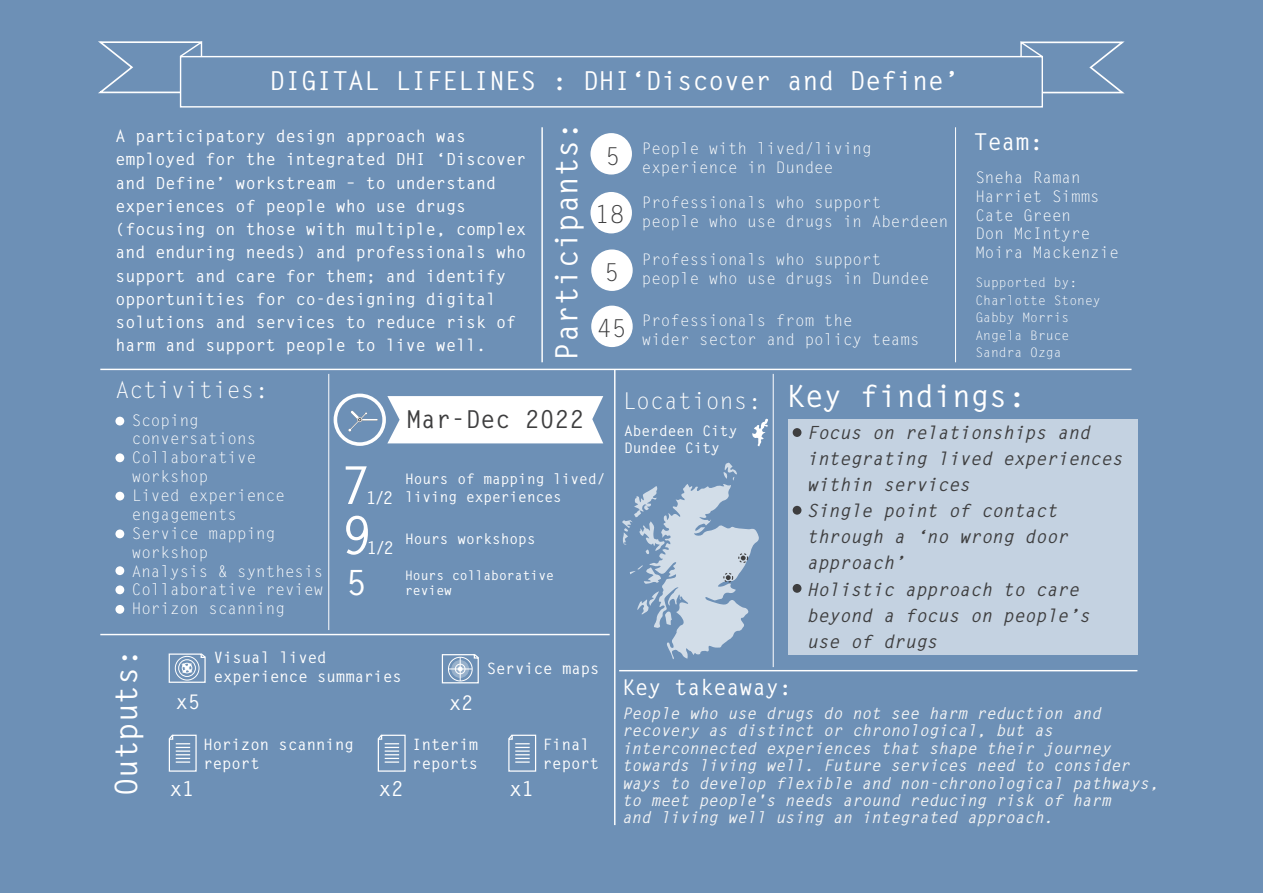
<style>
.page{position:relative;width:1263px;height:893px;background:#6d90b6}
.page>*{position:absolute;margin:0;border:0;box-sizing:border-box;transform-origin:0 0}
.t1{font:700 52.2px "Letter Gothic Std";color:#fff}
.t2{font:700 34.8px "Letter Gothic Std";color:#fff}
.t3{font:700 30.75px "Letter Gothic Std";color:#fff}
.t4{font:700 26.1px "Letter Gothic Std";color:#fff}
.t5{font:700 24.75px "Letter Gothic Std";color:#3e3e3f}
.t6{font:24.75px "Letter Gothic Std";color:#3e3e3f}
.t7{font:23.25px "Letter Gothic Std";color:#fff}
.t8{font:700 23.25px "Letter Gothic Std";color:#fff}
.t9{font:700 21.75px "Letter Gothic Std";color:#fff}
.t10{font:700 20.55px "Letter Gothic Std";color:#fff}
.t11{font:700 20.1px "Letter Gothic Std";color:#fff}
.t12{font:italic 700 18.15px/26.1px "Letter Gothic Std";color:#3e3e3f}
.t13{font:700 17.4px "Letter Gothic Std";color:#fff}
.t14{font:700 16.65px/23.2px "Letter Gothic Std";color:#fff}
.t15{font:15.9px/18.9px "Letter Gothic Std";color:#fff}
.t16{font:italic 700 15.9px/17.4px "Letter Gothic Std";color:#f2f3f4}
.t17{font:700 15.75px/18.8px "Letter Gothic Std";color:#fff}
.t18{font:700 14.55px/17.4px "Letter Gothic Std";color:#fff}
.t19{font:13.05px/17.4px "Letter Gothic Std";color:#fff}
.t20{font:700 13.05px/15.8px "Letter Gothic Std";color:#fff}
.s1{font-size:24.75px;color:#3e3e3f}
.s2{font-size:17.4px}
</style>
<div class="page">
<div style="left:788px;top:419px;width:349px;height:236px;background:#c4d2e1"></div>
<hr style="left:328px;top:374px;width:1px;height:256px;background:#fff">
<hr style="left:619px;top:670px;width:518px;height:1px;background:#fff">
<hr style="left:100px;top:634px;width:510px;height:1px;background:#fff">
<svg style="left:98px;top:41px;width:105px;height:53px"></svg>
<div style="left:180px;top:56px;width:863px;height:52px;border:1px solid #fff"></div>
<svg style="left:1019px;top:41px;width:106px;height:53px"></svg>
<hr style="left:100px;top:369px;width:1031px;height:1px;background:#fff">
<hr style="left:955px;top:127px;width:1px;height:235px;background:#fff">
<svg style="left:377px;top:734px;width:29px;height:38px"></svg>
<div style="left:115px;top:417px;width:9px;height:8px;background:#fff;border-radius:50%"></div>
<div style="left:115px;top:453px;width:9px;height:9px;background:#fff;border-radius:50%"></div>
<div style="left:115px;top:492px;width:9px;height:8px;background:#fff;border-radius:50%"></div>
<div style="left:115px;top:529px;width:9px;height:9px;background:#fff;border-radius:50%"></div>
<div style="left:115px;top:566px;width:9px;height:9px;background:#fff;border-radius:50%"></div>
<div style="left:115px;top:585px;width:9px;height:9px;background:#fff;border-radius:50%"></div>
<div style="left:115px;top:605px;width:9px;height:9px;background:#fff;border-radius:50%"></div>
<div style="left:590px;top:133px;width:42px;height:42px;background:#fff;border-radius:50%"></div>
<div style="left:590px;top:192px;width:42px;height:41px;background:#fff;border-radius:50%"></div>
<div style="left:591px;top:249px;width:42px;height:42px;background:#fff;border-radius:50%"></div>
<div style="left:591px;top:306px;width:42px;height:41px;background:#fff;border-radius:50%"></div>
<hr style="left:541px;top:127px;width:2px;height:235px;background:#fff">
<svg style="left:334px;top:394px;width:269px;height:52px"></svg>
<hr style="left:614px;top:369px;width:1px;height:456px;background:#fff">
<svg style="left:168px;top:653px;width:38px;height:30px"></svg>
<svg style="left:508px;top:734px;width:29px;height:38px"></svg>
<svg style="left:441px;top:654px;width:38px;height:30px"></svg>
<svg style="left:168px;top:734px;width:29px;height:38px"></svg>
<svg style="left:752px;top:418px;width:16px;height:29px"></svg>
<svg style="left:622px;top:463px;width:137px;height:196px"></svg>
<div style="left:723px;top:573px;width:10px;height:10px;border:1px dashed #3e3e3f;border-radius:50%"></div>
<hr style="left:773px;top:374px;width:1px;height:293px;background:#fff">
<div style="left:793px;top:428px;width:8px;height:9px;background:#3e3e3f;border-radius:50%"></div>
<div style="left:793px;top:506px;width:8px;height:9px;background:#3e3e3f;border-radius:50%"></div>
<div style="left:793px;top:584px;width:8px;height:9px;background:#3e3e3f;border-radius:50%"></div>
<p class="t4" style="left:270px;top:65px;width:691px">DIGITAL LIFELINES : DHI‘Discover and Define’</p>
<p class="t14" style="left:115px;top:125px;width:412px">A participatory design approach was employed for the integrated DHI ‘Discover and Define’ workstream – to understand experiences of people who use drugs (focusing on those with multiple, complex and enduring needs) and professionals who support and care for them; and identify opportunities for co-designing digital solutions and services to reduce risk of harm and support people to live well.</p>
<p class="t3" style="left:547px;top:361px;width:241px;rotate:-90deg">Participants:</p>
<p class="t15" style="left:606px;top:139px;width:268px;text-align:center"><span class="s1">5</span> People with lived/living experience in Dundee</p>
<p class="t6" style="left:595px;top:200px;width:31px">18</p>
<p class="t15" style="left:642px;top:193px;width:308px">Professionals who support<br>people who use drugs in Aberdeen</p>
<p class="t6" style="left:604px;top:258px;width:16px">5</p>
<p class="t15" style="left:642px;top:251px;width:289px">Professionals who support people who use drugs in Dundee</p>
<p class="t15" style="left:642px;top:312px;width:279px;text-indent:-45px"><span class="s1">45</span> Professionals from the<br>wider sector and policy teams</p>
<p class="t8" style="left:974px;top:127px;width:71px">Team:</p>
<p class="t15" style="left:975px;top:168px;width:145px">Sneha Raman<br>Harriet Simms<br>Cate Green<br>Don McIntyre<br>Moira Mackenzie</p>
<p class="t19" style="left:975px;top:274px;width:127px">Supported by:<br>Charlotte Stoney<br>Gabby Morris<br>Angela Bruce<br>Sandra Ozga</p>
<p class="t7" style="left:115px;top:377px;width:155px">Activities:</p>
<p class="t15" style="left:132px;top:411px;width:193px">Scoping conversations<br>Collaborative workshop<br>Lived experience engagements<br>Service mapping workshop<br>Analysis &amp; synthesis<br>Collaborative review<br>Horizon scanning</p>
<p class="t5" style="left:406px;top:404px;width:179px">Mar-Dec 2022</p>
<p class="t1" style="left:341px;top:453px;width:33px">7</p>
<p class="t18" style="left:405px;top:470px;width:202px">Hours of mapping lived/</p>
<p class="t18" style="left:366px;top:488px;width:197px"><span class="s2">1/2</span> living experiences</p>
<p class="t18" style="left:405px;top:530px;width:132px">Hours workshops</p>
<p class="t1" style="left:342px;top:503px;width:33px">9</p>
<p class="t13" style="left:367px;top:537px;width:29px">1/2</p>
<p class="t2" style="left:346px;top:561px;width:22px">5</p>
<p class="t20" style="left:405px;top:567px;width:150px">Hours collaborative review</p>
<p class="t3" style="left:107px;top:796px;width:149px;rotate:-90deg">Outputs:</p>
<p class="t17" style="left:214px;top:649px;width:190px">Visual lived experience summaries</p>
<p class="t17" style="left:487px;top:659px;width:114px">Service maps</p>
<p class="t11" style="left:176px;top:690px;width:26px">x5</p>
<p class="t11" style="left:449px;top:690px;width:26px">x2</p>
<p class="t17" style="left:203px;top:735px;width:152px">Horizon scanning report</p>
<p class="t17" style="left:412px;top:735px;width:67px">Interim reports</p>
<p class="t17" style="left:543px;top:735px;width:58px">Final report</p>
<p class="t10" style="left:170px;top:776px;width:26px">x1</p>
<p class="t10" style="left:379px;top:776px;width:26px">x2</p>
<p class="t10" style="left:509px;top:776px;width:26px">x1</p>
<p class="t7" style="left:622px;top:387px;width:141px">Locations:</p>
<p class="t18" style="left:624px;top:422px;width:115px">Aberdeen City<br>Dundee City</p>
<p class="t3" style="left:786px;top:377px;width:241px">Key findings:</p>
<p class="t12" style="left:807px;top:419px;width:317px">Focus on relationships and integrating lived experiences within services<br>Single point of contact through a ‘no wrong door approach’<br>Holistic approach to care beyond a focus on people’s use of drugs</p>
<p class="t9" style="left:622px;top:674px;width:171px">Key takeaway:</p>
<p class="t16" style="left:622px;top:705px;width:538px">People who use drugs do not see harm reduction and recovery as distinct or chronological, but as interconnected experiences that shape their journey towards living well. Future services need to consider ways to develop flexible and non-chronological pathways, to meet people's needs around reducing risk of harm<br>and living well using an integrated approach.</p>
</div>
